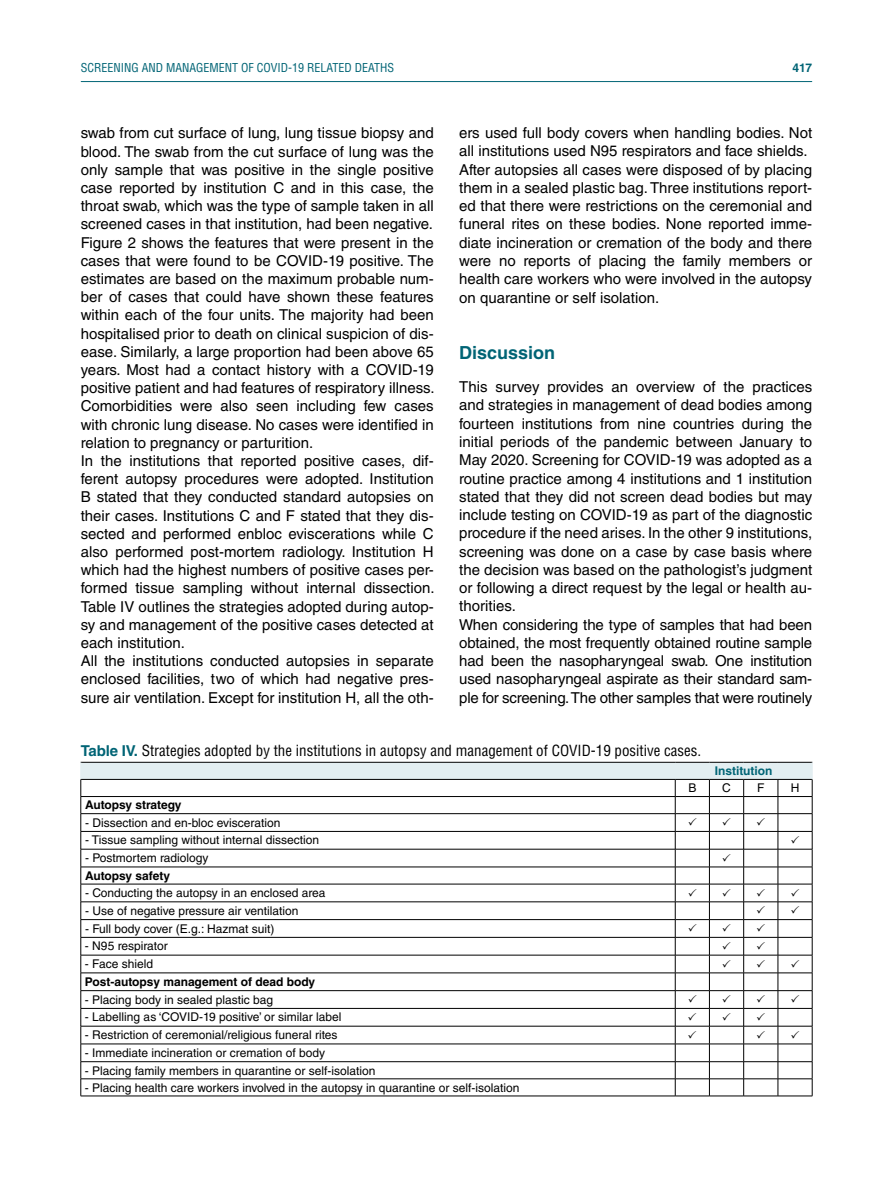
<style>
.page{position:relative;width:893px;height:1191px;background:#fff}
.page>*{position:absolute;margin:0;border:0;box-sizing:border-box;transform-origin:0 0}
.t1{font:700 18px "Helvetica LT Std";color:#006475}
.t2{font:15px/18.1px "Helvetica LT Std";color:#000}
.t3{font:condensed 15px "Helvetica LT Std";color:#000}
.t4{font:12px "Helvetica LT Std";color:#000}
.t5{font:700 12px "Helvetica LT Std";color:#000}
.t6{font:condensed 12px "Helvetica LT Std";color:#006475}
.t7{font:700 12px "Helvetica LT Std";color:#006475}
.s1{font-weight:700;font-stretch:normal;color:#006475}
</style>
<div class="page">
<hr style="left:81px;top:81px;width:731px;height:1px;background:#006475">
<hr style="left:675px;top:1095px;width:34px;height:1px;background:#000">
<hr style="left:709px;top:1095px;width:35px;height:1px;background:#000">
<hr style="left:744px;top:1095px;width:34px;height:1px;background:#000">
<hr style="left:778px;top:1095px;width:34px;height:1px;background:#000">
<hr style="left:81px;top:1095px;width:594px;height:1px;background:#000">
<svg style="left:81px;top:762px;width:732px;height:333px"></svg>
<p class="t6" style="left:81px;top:61px;width:315px">SCREENING AND MANAGEMENT OF COVID-19 RELATED DEATHS</p>
<p class="t7" style="left:792px;top:61px;width:21px">417</p>
<p class="t2" style="left:81px;top:124px;width:355px">swab from cut surface of lung, lung tissue biopsy and blood. The swab from the cut surface of lung was the only sample that was positive in the single positive case reported by institution C and in this case, the throat swab, which was the type of sample taken in all screened cases in that institution, had been negative.<br>Figure 2 shows the features that were present in the cases that were found to be COVID-19 positive. The estimates are based on the maximum probable num&shy;ber of cases that could have shown these features within each of the four units. The majority had been hospitalised prior to death on clinical suspicion of dis&shy;ease. Similarly, a large proportion had been above 65 years. Most had a contact history with a COVID-19 positive patient and had features of respiratory illness.<br>Comorbidities were also seen including few cases with chronic lung disease. No cases were identified in relation to pregnancy or parturition.<br>In the institutions that reported positive cases, dif&shy;ferent autopsy procedures were adopted. Institution B stated that they conducted standard autopsies on their cases. Institutions C and F stated that they dis&shy;sected and performed enbloc eviscerations while C also performed post-mortem radiology. Institution H which had the highest numbers of positive cases per&shy;formed tissue sampling without internal dissection.<br>Table IV outlines the strategies adopted during autop&shy;sy and management of the positive cases detected at each institution.<br>All the institutions conducted autopsies in separate enclosed facilities, two of which had negative pres&shy;sure air ventilation. Except for institution H, all the oth-</p>
<p class="t2" style="left:459px;top:124px;width:354px">ers used full body covers when handling bodies. Not all institutions used N95 respirators and face shields.<br>After autopsies all cases were disposed of by placing them in a sealed plastic bag. Three institutions report&shy;ed that there were restrictions on the ceremonial and funeral rites on these bodies. None reported imme&shy;diate incineration or cremation of the body and there were no reports of placing the family members or health care workers who were involved in the autopsy on quarantine or self isolation.</p>
<p class="t1" style="left:459px;top:341px;width:98px">Discussion</p>
<p class="t2" style="left:459px;top:378px;width:354px">This survey provides an overview of the practices and strategies in management of dead bodies among fourteen institutions from nine countries during the initial periods of the pandemic between January to May 2020. Screening for COVID-19 was adopted as a routine practice among 4 institutions and 1 institution stated that they did not screen dead bodies but may include testing on COVID-19 as part of the diagnostic procedure if the need arises. In the other 9 institutions, screening was done on a case by case basis where the decision was based on the pathologist’s judgment or following a direct request by the legal or health au&shy;thorities.<br>When considering the type of samples that had been obtained, the most frequently obtained routine sample had been the nasopharyngeal swab. One institution used nasopharyngeal aspirate as their standard sam&shy;ple for screening. The other samples that were routinely</p>
<p class="t3" style="left:81px;top:741px;width:622px"><span class="s1">Table IV.</span> Strategies adopted by the institutions in autopsy and management of COVID-19 positive cases.</p>
<p class="t7" style="left:715px;top:763px;width:59px">Institution</p>
<p class="t4" style="left:688px;top:781px;width:10px">B</p>
<p class="t4" style="left:722px;top:781px;width:10px">C</p>
<p class="t4" style="left:757px;top:781px;width:9px">F</p>
<p class="t4" style="left:791px;top:781px;width:10px">H</p>
<p class="t5" style="left:85px;top:798px;width:98px">Autopsy strategy</p>
<p class="t4" style="left:85px;top:815px;width:197px">- Dissection and en-bloc evisceration</p>
<p class="t4" style="left:85px;top:833px;width:235px">- Tissue sampling without internal dissection</p>
<p class="t4" style="left:85px;top:851px;width:125px">- Postmortem radiology</p>
<p class="t5" style="left:85px;top:868px;width:87px">Autopsy safety</p>
<p class="t4" style="left:85px;top:885px;width:242px">- Conducting the autopsy in an enclosed area</p>
<p class="t4" style="left:85px;top:903px;width:215px">- Use of negative pressure air ventilation</p>
<p class="t4" style="left:85px;top:921px;width:191px">- Full body cover (E.g.: Hazmat suit)</p>
<p class="t4" style="left:85px;top:939px;width:84px">- N95 respirator</p>
<p class="t4" style="left:85px;top:957px;width:70px">- Face shield</p>
<p class="t5" style="left:85px;top:974px;width:232px">Post-autopsy management of dead body</p>
<p class="t4" style="left:85px;top:992px;width:190px">- Placing body in sealed plastic bag</p>
<p class="t4" style="left:85px;top:1010px;width:258px">- Labelling as ‘COVID-19 positive’ or similar label</p>
<p class="t4" style="left:85px;top:1028px;width:254px">- Restriction of ceremonial/religious funeral rites</p>
<p class="t4" style="left:85px;top:1045px;width:242px">- Immediate incineration or cremation of body</p>
<p class="t4" style="left:85px;top:1063px;width:292px">- Placing family members in quarantine or self-isolation</p>
<p class="t4" style="left:85px;top:1080px;width:436px">- Placing health care workers involved in the autopsy in quarantine or self-isolation</p>
</div>
